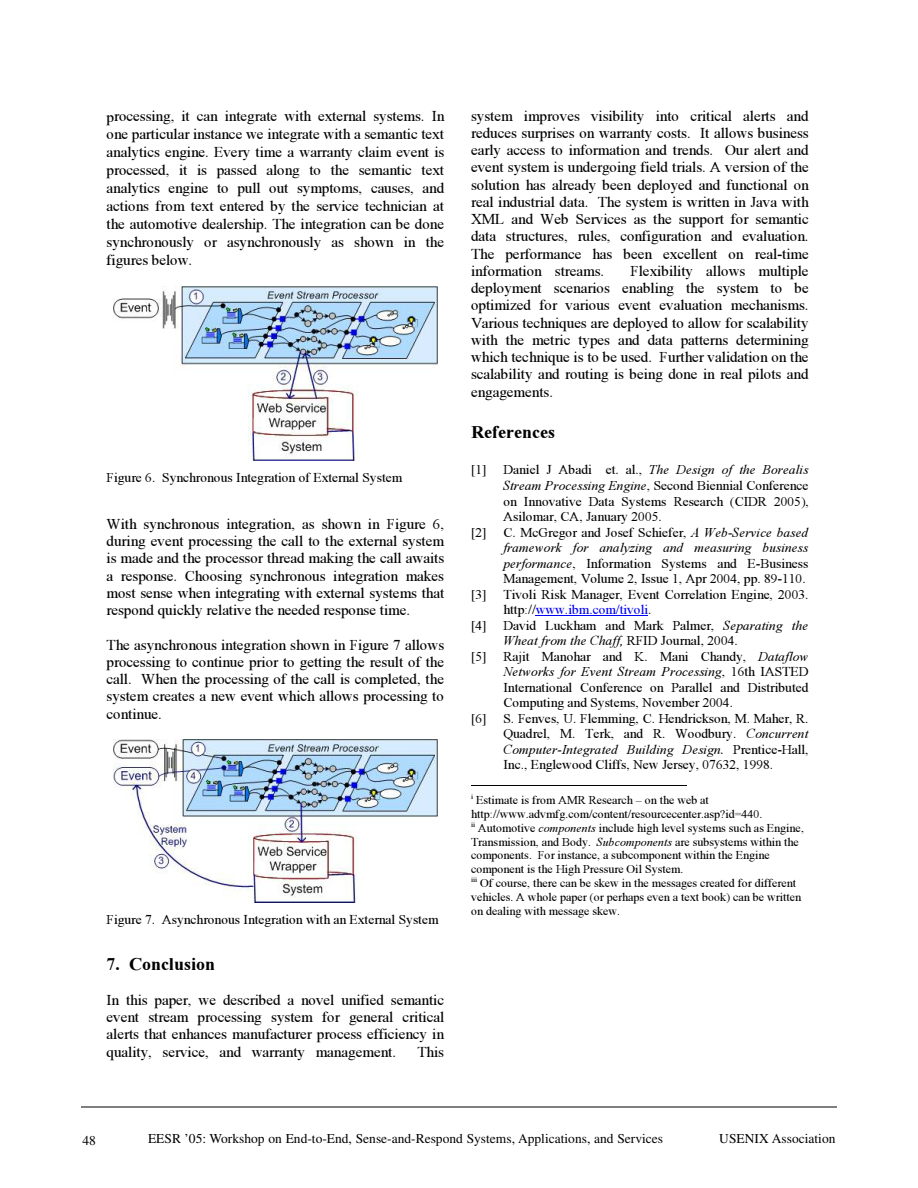
<style>
.page{position:relative;width:918px;height:1188px;background:#fff}
.page>*{position:absolute;margin:0;border:0;box-sizing:border-box;transform-origin:0 0}
.t1{font:18px "Times New Roman PS Bold MT+T42+TZJJNC";color:#000}
.t2{font:15px/17.2px "Times New Roman PSMT+T42+XCNJAF";color:#000;text-align:justify}
.t3{font:13.5px "Times New Roman PSMT+T42+XCNJAF";color:#000}
.t4{font:13.5px "Times New Roman PS Italic MT+T42+DEBFED";color:#000}
.t5{font:13.5px "Times";color:#000}
.t6{font:13.5px "Times New Roman PSMT+T42+XCNJAF";color:#00f}
.t7{font:12px/13.8px "Times New Roman PSMT+T42+XCNJAF";color:#000}
.s1{font-family:"Times New Roman PS Italic MT+T42+DEBFED"}
.s2{color:#000}
.s3{font-family:"Times New Roman PSMT+T42+XCNJAF"}
</style>
<div class="page">
<img style="left:113px;top:286px;width:324px;height:175px">
<img style="left:113px;top:739px;width:324px;height:163px">
<hr style="left:536px;top:616px;width:112px;height:1px;background:#00f">
<hr style="left:471px;top:785px;width:216px;height:1px;background:#000">
<hr style="left:81px;top:1107px;width:756px;height:1px;background:#000">
<p class="t2" style="left:107px;top:107px;width:339px;line-height:18px">processing, it can integrate with external systems. In one particular instance we integrate with a semantic text analytics engine. Every time a warranty claim event is processed, it is passed along to the semantic text analytics engine to pull out symptoms, causes, and actions from text entered by the service technician at the automotive dealership. The integration can be done synchronously or asynchronously as shown in the figures below.</p>
<p class="t3" style="left:107px;top:468px;width:297px">Figure 6. Synchronous Integration of External System</p>
<p class="t2" style="left:107px;top:515px;width:339px">With synchronous integration, as shown in Figure 6, during event processing the call to the external system is made and the processor thread making the call awaits a response. Choosing synchronous integration makes most sense when integrating with external systems that respond quickly relative the needed response time.</p>
<p class="t2" style="left:107px;top:636px;width:339px">The asynchronous integration shown in Figure 7 allows processing to continue prior to getting the result of the call. When the processing of the call is completed, the system creates a new event which allows processing to continue.</p>
<p class="t3" style="left:107px;top:910px;width:334px">Figure 7. Asynchronous Integration with an External System</p>
<p class="t1" style="left:107px;top:951px;width:110px">7. Conclusion</p>
<p class="t2" style="left:107px;top:991px;width:339px">In this paper, we described a novel unified semantic event stream processing system for general critical alerts that enhances manufacturer process efficiency in quality, service, and warranty management.</p>
<p class="t2" style="left:417px;top:1043px;width:28px">This</p>
<p class="t2" style="left:471px;top:107px;width:339px">system improves visibility into critical alerts and reduces surprises on warranty costs. It allows business early access to information and trends. Our alert and event system is undergoing field trials. A version of the solution has already been deployed and functional on real industrial data. The system is written in Java with XML and Web Services as the support for semantic data structures, rules, configuration and evaluation.<br>The performance has been excellent on real-time information streams.</p>
<p class="t2" style="left:471px;top:262px;width:339px;text-indent:159px">Flexibility allows multiple deployment scenarios enabling the system to be optimized for various event evaluation mechanisms.<br>Various techniques are deployed to allow for scalability with the metric types and data patterns determining which technique is to be used. Further validation on the scalability and routing is being done in real pilots and engagements.</p>
<p class="t1" style="left:471px;top:419px;width:86px">References</p>
<p class="t3" style="left:471px;top:461px;width:339px">[1] Daniel J Abadi et. al., <span class="s1">The Design of the Borealis</span></p>
<p class="t3" style="left:503px;top:476px;width:307px"><span class="s1">Stream Processing Engine</span>, Second Biennial Conference</p>
<p class="t3" style="left:503px;top:492px;width:307px">on Innovative Data Systems Research (CIDR 2005),</p>
<p class="t3" style="left:503px;top:507px;width:160px">Asilomar, CA, January 2005.</p>
<p class="t3" style="left:471px;top:523px;width:339px">[2] C. McGregor and Josef Schiefer, <span class="s1">A Web-Service based</span></p>
<p class="t4" style="left:503px;top:538px;width:307px">framework for analyzing and measuring business</p>
<p class="t3" style="left:503px;top:554px;width:306px"><span class="s1">performance</span>, Information Systems and E-Business</p>
<p class="t3" style="left:503px;top:570px;width:304px">Management, Volume 2, Issue 1, Apr 2004, pp. 89-110.</p>
<p class="t3" style="left:471px;top:585px;width:339px">[3] Tivoli Risk Manager, Event Correlation Engine, 2003.</p>
<p class="t6" style="left:503px;top:601px;width:150px"><span class="s2">http://</span>www.ibm.com/tivoli<span class="s2">.</span></p>
<p class="t3" style="left:471px;top:616px;width:339px">[4] David Luckham and Mark Palmer, <span class="s1">Separating the</span></p>
<p class="t4" style="left:503px;top:631px;width:236px">Wheat from the Chaff, <span class="s3">RFID Journal, 2004.</span></p>
<p class="t3" style="left:471px;top:647px;width:339px">[5] Rajit Manohar and K. Mani Chandy, <span class="s1">Dataflow</span></p>
<p class="t4" style="left:503px;top:662px;width:307px">Networks for Event Stream Processing<span class="s3">, 16th IASTED</span></p>
<p class="t3" style="left:503px;top:678px;width:307px">International Conference on Parallel and Distributed</p>
<p class="t3" style="left:503px;top:694px;width:231px">Computing and Systems, November 2004.</p>
<p class="t3" style="left:471px;top:709px;width:339px">[6] S. Fenves, U. Flemming, C. Hendrickson, M. Maher, R.</p>
<p class="t3" style="left:503px;top:725px;width:307px">Quadrel, M. Terk, and R. Woodbury. <span class="s1">Concurrent</span></p>
<p class="t4" style="left:503px;top:740px;width:307px">Computer-Integrated Building Design. <span class="s3">Prentice-Hall,</span></p>
<p class="t3" style="left:503px;top:756px;width:271px">Inc., Englewood Cliffs, New Jersey, 07632, 1998.</p>
<p class="t7" style="left:471px;top:793px;width:334px"><sup>i</sup> Estimate is from AMR Research – on the web at http://www.advmfg.com/content/resourcecenter.asp?id=440.<br><sup>ii</sup> Automotive <span class="s1">components</span> include high level systems such as Engine, Transmission, and Body. <span class="s1">Subcomponents</span> are subsystems within the components. For instance, a subcomponent within the Engine component is the High Pressure Oil System.<br><sup>iii</sup> Of course, there can be skew in the messages created for different vehicles. A whole paper (or perhaps even a text book) can be written on dealing with message skew.</p>
<p class="t5" style="left:82px;top:1135px;width:15px">48</p>
<p class="t5" style="left:148px;top:1134px;width:517px">EESR ’05: Workshop on End-to-End, Sense-and-Respond Systems, Applications, and Services</p>
<p class="t5" style="left:719px;top:1134px;width:118px">USENIX Association</p>
</div>
